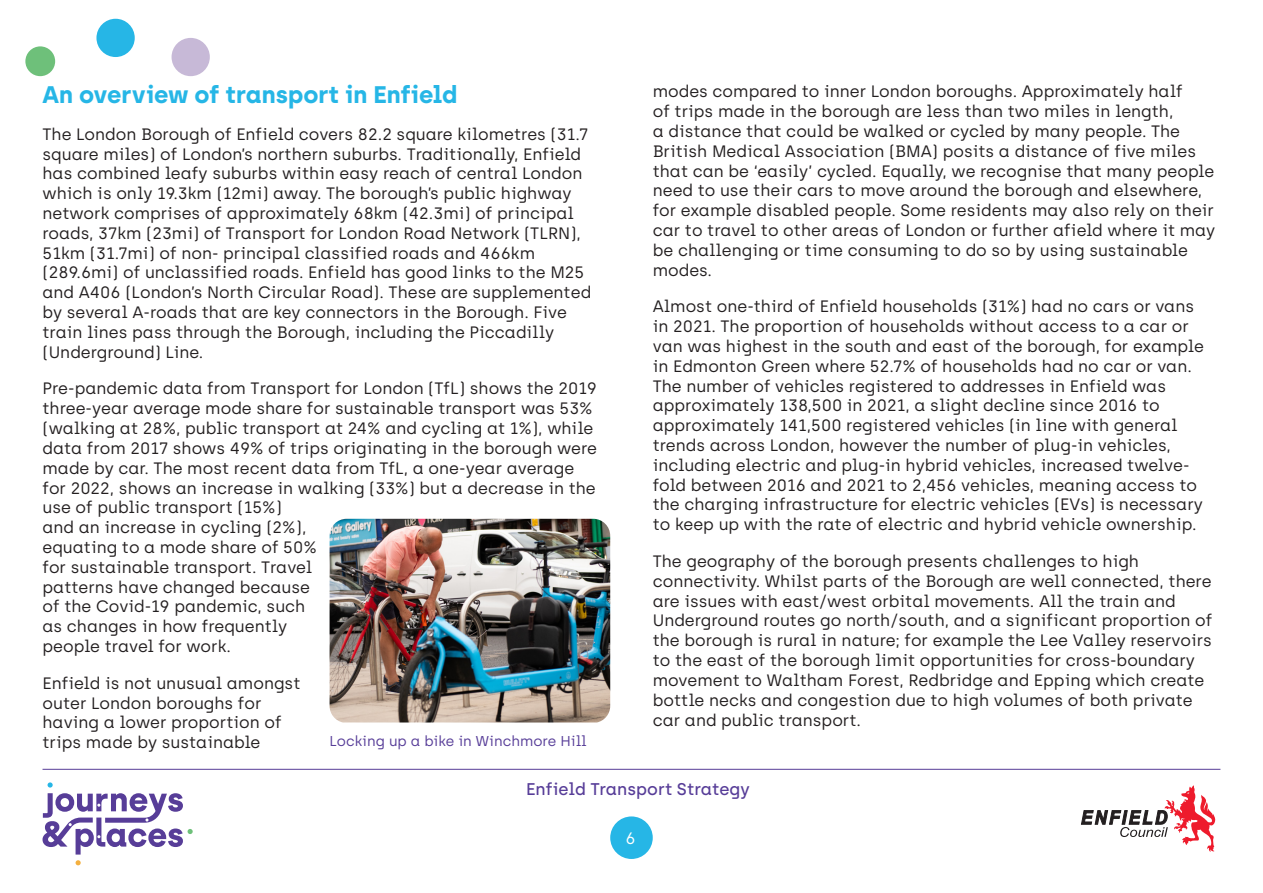
<style>
.page{position:relative;width:1263px;height:893px;background:#fff}
.page>*{position:absolute;margin:0;border:0;box-sizing:border-box;transform-origin:0 0}
.Heading_2{font:700 24px "Archia";color:#26b6e6}
.t1{font:500 16.95px "Archia";color:#573d98}
.body_copy{font:16.5px/19.8px "Archia";color:#231f20}
.t2{font:16.5px "Archia";color:#fff}
.pic_captions{font:14.25px "Archia";color:#573d98}
</style>
<div class="page">
<div style="left:610px;top:816px;width:43px;height:43px;background:#26b6e6;border-radius:50%"></div>
<svg style="left:43px;top:782px;width:150px;height:83px"></svg>
<svg style="left:1081px;top:785px;width:134px;height:67px"></svg>
<hr style="left:43px;top:769px;width:1177px;height:1px;background:#573d98">
<img style="left:330px;top:519px;width:280px;height:203px">
<div style="left:25px;top:46px;width:30px;height:30px;background:#6ec07a;border-radius:50%"></div>
<div style="left:172px;top:38px;width:38px;height:38px;background:#c7b9d7;border-radius:50%"></div>
<div style="left:96px;top:19px;width:39px;height:38px;background:#26b6e6;border-radius:50%"></div>
<p class="Heading_2" style="left:43px;top:80px;width:416px">An overview of transport in Enfield</p>
<p class="body_copy" style="left:43px;top:124px;width:550px">The London Borough of Enfield covers 82.2 square kilometres (31.7 square miles) of London’s northern suburbs. Traditionally, Enfield has combined leafy suburbs within easy reach of central London which is only 19.3km (12mi) away. The borough’s public highway network comprises of approximately 68km (42.3mi) of principal roads, 37km (23mi) of Transport for London Road Network (TLRN), 51km (31.7mi) of non- principal classified roads and 466km (289.6mi) of unclassified roads. Enfield has good links to the M25 and A406 (London’s North Circular Road). These are supplemented by several A-roads that are key connectors in the Borough. Five train lines pass through the Borough, including the Piccadilly (Underground) Line.</p>
<p class="body_copy" style="left:43px;top:379px;width:556px">Pre-pandemic data from Transport for London (TfL) shows the 2019 three-year average mode share for sustainable transport was 53% (walking at 28%, public transport at 24% and cycling at 1%), while data from 2017 shows 49% of trips originating in the borough were made by car. The most recent data from TfL, a one-year average for 2022, shows an increase in walking (33%) but a decrease in the use of public transport (15%)<br>and an increase in cycling (2%),<br>equating to a mode share of 50%<br>for sustainable transport. Travel<br>patterns have changed because<br>of the Covid-19 pandemic, such<br>as changes in how frequently<br>people travel for work.</p>
<p class="body_copy" style="left:43px;top:673px;width:259px">Enfield is not unusual amongst outer London boroughs for having a lower proportion of trips made by sustainable</p>
<p class="pic_captions" style="left:330px;top:732px;width:259px">Locking up a bike in Winchmore Hill</p>
<p class="body_copy" style="left:653px;top:82px;width:564px">modes compared to inner London boroughs. Approximately half<br>of trips made in the borough are less than two miles in length,<br>a distance that could be walked or cycled by many people. The British Medical Association (BMA) posits a distance of five miles that can be ‘easily’ cycled. Equally, we recognise that many people need to use their cars to move around the borough and elsewhere, for example disabled people. Some residents may also rely on their car to travel to other areas of London or further afield where it may be challenging or time consuming to do so by using sustainable modes.</p>
<p class="body_copy" style="left:653px;top:297px;width:553px">Almost one-third of Enfield households (31%) had no cars or vans in 2021. The proportion of households without access to a car or van was highest in the south and east of the borough, for example in Edmonton Green where 52.7% of households had no car or van.<br>The number of vehicles registered to addresses in Enfield was approximately 138,500 in 2021, a slight decline since 2016 to approximately 141,500 registered vehicles (in line with general trends across London, however the number of plug-in vehicles, including electric and plug-in hybrid vehicles, increased twelve&shy;fold between 2016 and 2021 to 2,456 vehicles, meaning access to the charging infrastructure for electric vehicles (EVs) is necessary to keep up with the rate of electric and hybrid vehicle ownership.</p>
<p class="body_copy" style="left:653px;top:551px;width:561px">The geography of the borough presents challenges to high connectivity. Whilst parts of the Borough are well connected, there are issues with east/west orbital movements. All the train and Underground routes go north/south, and a significant proportion of the borough is rural in nature; for example the Lee Valley reservoirs to the east of the borough limit opportunities for cross-boundary movement to Waltham Forest, Redbridge and Epping which create bottle necks and congestion due to high volumes of both private car and public transport.</p>
<p class="t1" style="left:526px;top:779px;width:225px">Enfield Transport Strategy</p>
<p class="t2" style="left:625px;top:828px;width:12px">6</p>
</div>
